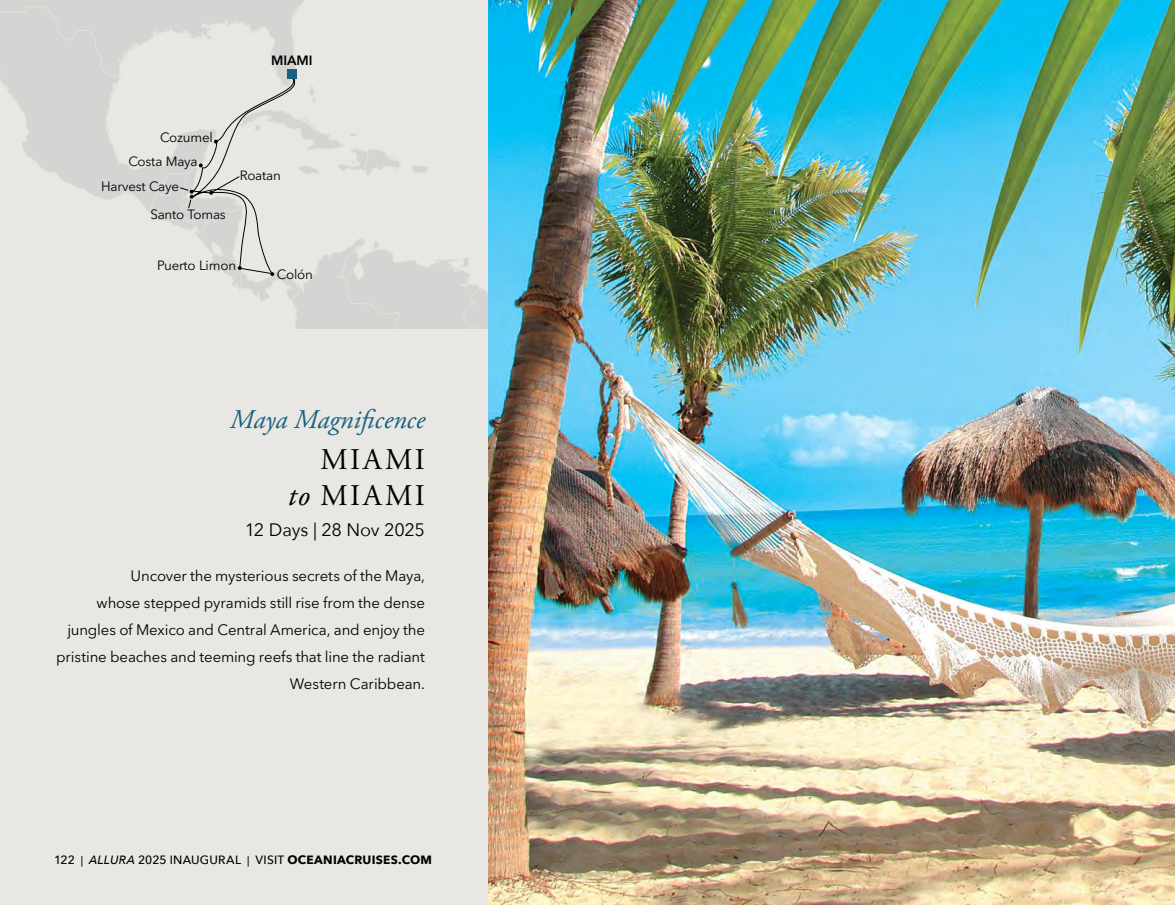
<style>
.page{position:relative;width:1175px;height:905px;background:#fff}
.page>*{position:absolute;margin:0;border:0;box-sizing:border-box;transform-origin:0 0}
.t1{font:30px/36px "Adobe Garamond Pro";letter-spacing:.085em;color:#000;text-align:right}
.t2{font:italic 27px "Adobe Garamond Pro";color:#176180}
.t3{font:18px "Avenir Next";letter-spacing:-.015em;color:#000}
.t4{font:15px/27px "Avenir Next LT Pro";letter-spacing:-.01em;color:#000;text-align:right}
.t5{font:13.35px "Avenir Next LT Pro";letter-spacing:-.015em;color:#000}
.t6{font:600 13.35px "Avenir Next LT Pro";color:#000}
.t7{font:500 12px "Avenir Next";letter-spacing:.015em;color:#000}
.s1{font-style:italic}
.s2{font-size:10.5px}
.s3{font-weight:700}
</style>
<div class="page">
<div style="left:0;top:0;width:495px;height:904px;background:#e9e7e3"></div>
<svg style="left:8px;top:88px;width:137px;height:117px"></svg>
<svg style="left:116px;top:159px;width:4px;height:8px"></svg>
<svg style="left:0;top:0;width:304px;height:88px;background:#d6d5d3"></svg>
<svg style="left:145px;top:16px;width:343px;height:313px"></svg>
<div style="left:287px;top:69px;width:9px;height:9px;background:#176180"></div>
<img style="left:488px;top:0;width:686px;height:904px">
<p class="t6" style="left:271px;top:52px;width:43px">MIAMI</p>
<p class="t5" style="left:160px;top:129px;width:54px">Cozumel</p>
<p class="t5" style="left:128px;top:153px;width:71px">Costa Maya</p>
<p class="t5" style="left:101px;top:178px;width:79px">Harvest Caye</p>
<p class="t5" style="left:150px;top:207px;width:77px">Santo Tomas</p>
<p class="t5" style="left:240px;top:167px;width:43px">Roatan</p>
<p class="t5" style="left:157px;top:258px;width:80px">Puerto Limon</p>
<p class="t5" style="left:277px;top:267px;width:38px">Colón</p>
<h2 class="t2" style="left:230px;top:403px;width:196px">Maya Magnificence</h2>
<h1 class="t1" style="left:288px;top:442px;width:139px">MIAMI<br><span class="s1">to</span> MIAMI</h1>
<p class="t3" style="left:245px;top:514px;width:182px">12 Days | 28 Nov 2025</p>
<p class="t4" style="left:56px;top:562px;width:370px">Uncover the mysterious secrets of the Maya,<br>whose stepped pyramids still rise from the dense jungles of Mexico and Central America, and enjoy the pristine beaches and teeming reefs that line the radiant Western Caribbean.</p>
<p class="t7" style="left:54px;top:850px;width:379px">122 <span class="s2">|</span> <span class="s1">ALLURA</span> 2025 INAUGURAL <span class="s2">|</span> VISIT <span class="s3">OCEANIACRUISES.COM</span></p>
</div>
